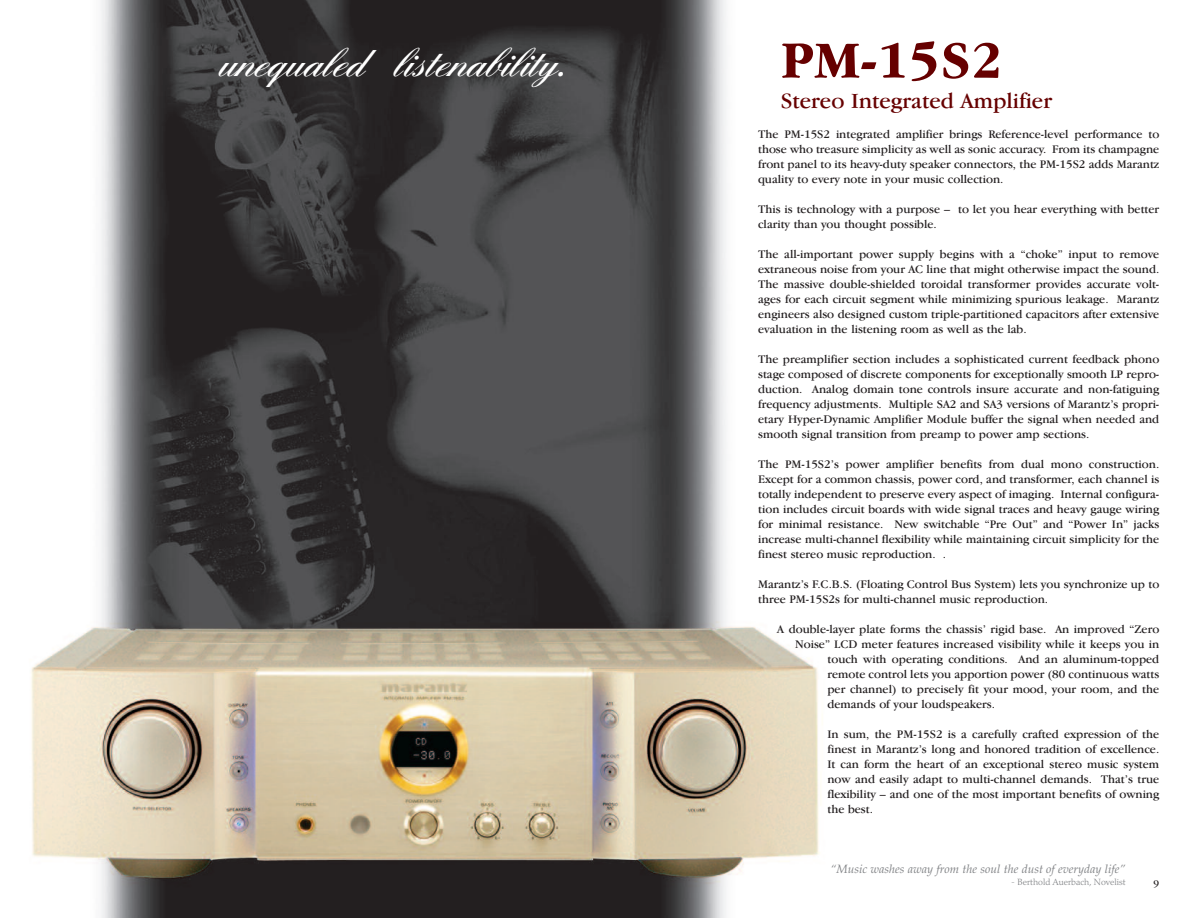
<style>
.page{position:relative;width:1188px;height:918px;background:#fff}
.page>*{position:absolute;margin:0;border:0;box-sizing:border-box;transform-origin:0 0}
.t1{font:700 54px "Garamond IT Cby BT";color:#600}
.t2{font:42px "English Script Mdm";color:#fff}
.t3{font:22.5px "Garamond IT Cby BT";color:#600}
.t4{font:12px/15px "Garamond IT Cby BT";color:#231f20;text-align:justify}
.t5{font:italic 12px "Palatino";color:#808285}
.t6{font:10.5px "Garamond IT Cby BT";color:#231f20}
.t7{font:300 9px "Palatino";color:#808285}
</style>
<div class="page">
<img style="left:31px;top:0;width:789px;height:918px">
<h2 class="t2" style="left:217px;top:46px;width:350px">unequaled listenability.</h2>
<h1 class="t1" style="left:781px;top:44px;width:224px">PM-15S2</h1>
<h3 class="t3" style="left:781px;top:92px;width:273px">Stereo Integrated Amplifier</h3>
<p class="t4" style="left:758px;top:128px;width:403px">The PM-15S2 integrated amplifier brings Reference-level performance to those who treasure simplicity as well as sonic accuracy. From its champagne front panel to its heavy-duty speaker connectors, the PM-15S2 adds Marantz quality to every note in your music collection.</p>
<p class="t4" style="left:758px;top:203px;width:403px">This is technology with a purpose – to let you hear everything with better clarity than you thought possible.</p>
<p class="t4" style="left:758px;top:248px;width:403px">The all-important power supply begins with a “choke” input to remove extraneous noise from your AC line that might otherwise impact the sound.<br>The massive double-shielded toroidal transformer provides accurate volt&shy;ages for each circuit segment while minimizing spurious leakage. Marantz engineers also designed custom triple-partitioned capacitors after extensive evaluation in the listening room as well as the lab.</p>
<p class="t4" style="left:758px;top:353px;width:403px">The preamplifier section includes a sophisticated current feedback phono stage composed of discrete components for exceptionally smooth LP repro&shy;duction. Analog domain tone controls insure accurate and non-fatiguing frequency adjustments. Multiple SA2 and SA3 versions of Marantz’s propri&shy;etary Hyper-Dynamic Amplifier Module buffer the signal when needed and smooth signal transition from preamp to power amp sections.</p>
<p class="t4" style="left:758px;top:458px;width:403px">The PM-15S2’s power amplifier benefits from dual mono construction.<br>Except for a common chassis, power cord, and transformer, each channel is totally independent to preserve every aspect of imaging. Internal configura&shy;tion includes circuit boards with wide signal traces and heavy gauge wiring for minimal resistance. New switchable “Pre Out” and “Power In” jacks increase multi-channel flexibility while maintaining circuit simplicity for the finest stereo music reproduction. .</p>
<p class="t4" style="left:758px;top:578px;width:403px">Marantz’s F.C.B.S. (Floating Control Bus System) lets you synchronize up to three PM-15S2s for multi-channel music reproduction.</p>
<p class="t4" style="left:777px;top:623px;width:384px">A double-layer plate forms the chassis’ rigid base. An improved “Zero</p>
<p class="t4" style="left:795px;top:638px;width:366px">Noise” LCD meter features increased visibility while it keeps you in</p>
<p class="t4" style="left:827px;top:653px;width:333px">touch with operating conditions. And an aluminum-topped</p>
<p class="t4" style="left:827px;top:668px;width:333px">remote control lets you apportion power (80 continuous watts</p>
<p class="t4" style="left:827px;top:683px;width:333px">per channel) to precisely fit your mood, your room, and the</p>
<p class="t4" style="left:827px;top:698px;width:169px">demands of your loudspeakers.</p>
<p class="t4" style="left:827px;top:728px;width:333px">In sum, the PM-15S2 is a carefully crafted expression of the finest in Marantz’s long and honored tradition of excellence.<br>It can form the heart of an exceptional stereo music system now and easily adapt to multi-channel demands. That’s true flexibility – and one of the most important benefits of owning the best.</p>
<p class="t5" style="left:830px;top:862px;width:297px">“Music washes away from the soul the dust of everyday life”</p>
<p class="t7" style="left:1011px;top:879px;width:116px">- Berthold Auerbach, Novelist</p>
<p class="t6" style="left:1154px;top:880px;width:7px">9</p>
</div>
